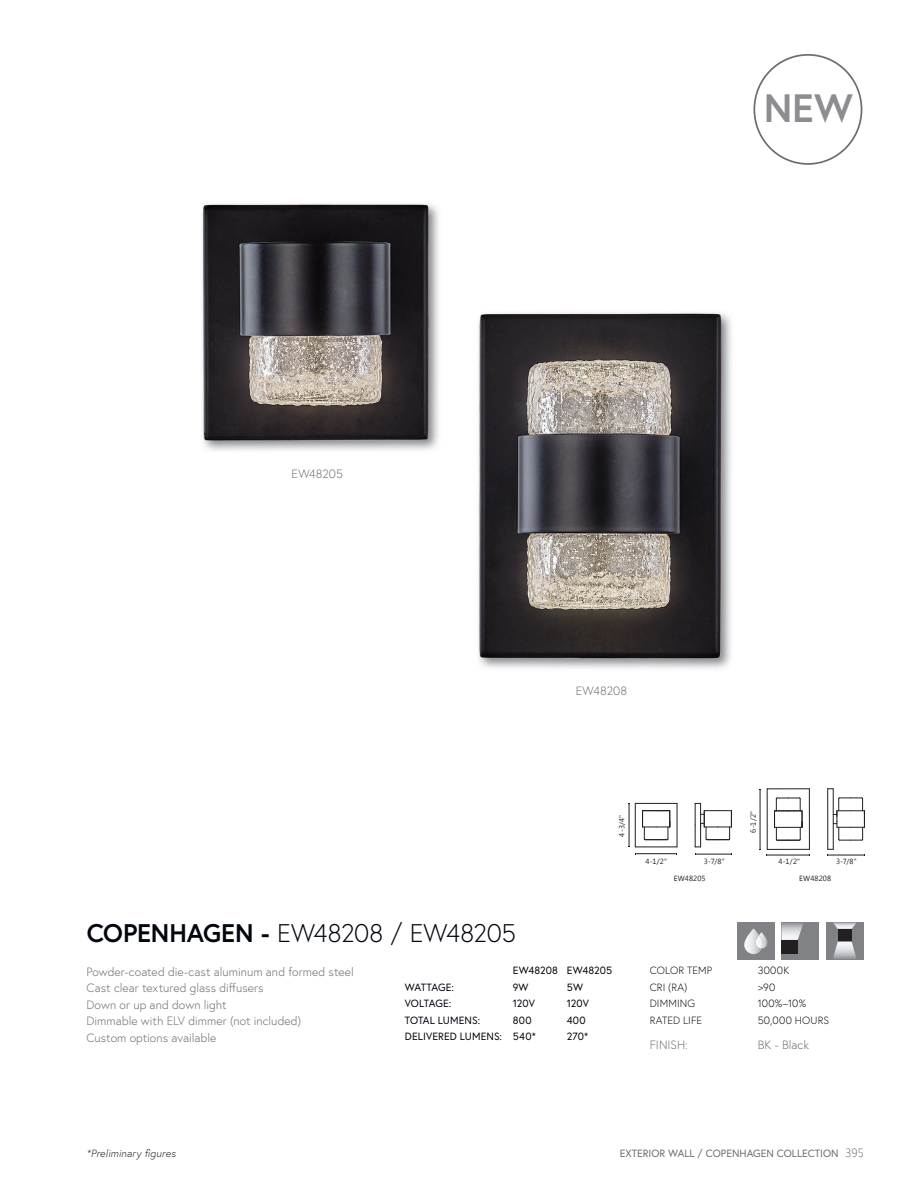
<style>
.page{position:relative;width:918px;height:1188px;background:#fff}
.page>*{position:absolute;margin:0;border:0;box-sizing:border-box;transform-origin:0 0}
.t1{font:700 39.6px "Europa";color:#8b8d90}
.t2{font:300 25.5px "Europa";letter-spacing:-.015em;color:#01060e}
.t3{font:300 12px/16.5px "Europa";letter-spacing:.005em;color:#6c6d70}
.t4{font:10.5px "Europa";letter-spacing:.005em;color:#01060e}
.t5{font:300 10.5px "Europa";letter-spacing:.015em;color:#01060e}
.t6{font:10.5px "Europa";color:#6c6d70}
.t7{font:italic 300 10.5px "Europa";letter-spacing:.015em;color:#231f20}
.t8{font:10.5px "Europa";letter-spacing:-.02em;color:#01060e}
.t9{font:7.5px "Segoe UI";letter-spacing:.02em;color:#231f20}
.s1{font-weight:700}
.s2{font-family:"Segoe UI";font-weight:300;font-size:12px;color:#67676a}
</style>
<div class="page">
<div style="left:826px;top:922px;width:38px;height:38px;background:#808285"></div>
<div style="left:838px;top:929px;width:14px;height:13px;background:#231f20"></div>
<img style="left:833px;top:941px;width:23px;height:18px">
<svg style="left:838px;top:941px;width:14px;height:1px"></svg>
<img style="left:833px;top:922px;width:24px;height:7px">
<div style="left:781px;top:922px;width:38px;height:38px;background:#808285"></div>
<img style="left:781px;top:923px;width:22px;height:17px">
<div style="left:781px;top:940px;width:17px;height:14px;background:#231f20"></div>
<div style="left:737px;top:922px;width:38px;height:38px;background:#808285"></div>
<img style="left:744px;top:928px;width:18px;height:26px">
<img style="left:759px;top:932px;width:8px;height:16px">
<svg style="left:756px;top:935px;width:7px;height:13px"></svg>
<img style="left:202px;top:203px;width:237px;height:248px">
<img style="left:478px;top:312px;width:254px;height:357px">
<hr style="left:677px;top:803px;width:1px;height:44px;background:#231f20">
<hr style="left:635px;top:803px;width:1px;height:44px;background:#231f20">
<svg style="left:642px;top:810px;width:29px;height:30px"></svg>
<hr style="left:635px;top:847px;width:42px;height:1px;background:#231f20">
<hr style="left:635px;top:803px;width:42px;height:1px;background:#231f20">
<svg style="left:695px;top:803px;width:37px;height:45px"></svg>
<hr style="left:629px;top:804px;width:1px;height:43px;background:#201d1e">
<hr style="left:636px;top:853px;width:41px;height:1px;background:#201d1e">
<hr style="left:695px;top:854px;width:36px;height:1px;background:#201d1e">
<hr style="left:827px;top:789px;width:1px;height:60px;background:#231f20">
<hr style="left:809px;top:789px;width:1px;height:60px;background:#231f20">
<hr style="left:767px;top:789px;width:1px;height:60px;background:#231f20">
<hr style="left:833px;top:789px;width:1px;height:60px;background:#231f20">
<hr style="left:767px;top:789px;width:42px;height:1px;background:#231f20">
<hr style="left:767px;top:849px;width:42px;height:1px;background:#231f20">
<svg style="left:774px;top:798px;width:29px;height:43px"></svg>
<svg style="left:833px;top:798px;width:32px;height:43px"></svg>
<hr style="left:760px;top:789px;width:1px;height:60px;background:#201d1e">
<hr style="left:767px;top:855px;width:42px;height:1px;background:#201d1e">
<hr style="left:828px;top:855px;width:37px;height:1px;background:#201d1e">
<svg style="left:828px;top:849px;width:5px;height:7px"></svg>
<div style="left:753px;top:54px;width:109px;height:111px;border:2px solid #6c6d70;border-radius:50%"></div>
<h1 class="t1" style="left:764px;top:82px;width:91px">NEW</h1>
<p class="t3" style="left:292px;top:466px;width:53px">EW48205</p>
<p class="t3" style="left:576px;top:682px;width:53px">EW48208</p>
<h2 class="t2" style="left:87px;top:917px;width:431px"><span class="s1">COPENHAGEN -</span> EW48208 / EW48205</h2>
<p class="t9" style="left:617px;top:837px;width:23px;rotate:-90deg">4-3/4"</p>
<p class="t3" style="left:86px;top:963px;width:269px">Powder-coated die-cast aluminum and formed steel Cast clear textured glass diffusers<br>Down or up and down light<br>Dimmable with ELV dimmer (not included)<br>Custom options available</p>
<p class="t4" style="left:513px;top:964px;width:101px">EW48208 EW48205</p>
<p class="t8" style="left:405px;top:980px;width:51px">WATTAGE:</p>
<p class="t4" style="left:513px;top:980px;width:17px">9W</p>
<p class="t4" style="left:567px;top:980px;width:18px">5W</p>
<p class="t4" style="left:405px;top:997px;width:48px">VOLTAGE:</p>
<p class="t4" style="left:513px;top:997px;width:24px">120V</p>
<p class="t4" style="left:567px;top:997px;width:24px">120V</p>
<p class="t4" style="left:405px;top:1013px;width:77px">TOTAL LUMENS:</p>
<p class="t4" style="left:513px;top:1013px;width:20px">800</p>
<p class="t4" style="left:567px;top:1013px;width:20px">400</p>
<p class="t4" style="left:405px;top:1030px;width:133px">DELIVERED LUMENS: 540*</p>
<p class="t4" style="left:567px;top:1030px;width:23px">270*</p>
<p class="t9" style="left:748px;top:833px;width:23px;rotate:-90deg">6-1/2"</p>
<p class="t9" style="left:646px;top:857px;width:23px">4-1/2"</p>
<p class="t9" style="left:704px;top:857px;width:22px">3-7/8"</p>
<p class="t9" style="left:779px;top:857px;width:23px">4-1/2"</p>
<p class="t9" style="left:836px;top:857px;width:22px">3-7/8"</p>
<p class="t9" style="left:674px;top:874px;width:33px">EW48205</p>
<p class="t9" style="left:799px;top:874px;width:34px">EW48208</p>
<p class="t5" style="left:650px;top:964px;width:64px">COLOR TEMP</p>
<p class="t5" style="left:758px;top:964px;width:33px">3000K</p>
<p class="t5" style="left:650px;top:981px;width:39px">CRI (RA)</p>
<p class="t5" style="left:758px;top:981px;width:19px">&gt;90</p>
<p class="t5" style="left:650px;top:997px;width:47px">DIMMING</p>
<p class="t5" style="left:758px;top:997px;width:50px">100%–10%</p>
<p class="t5" style="left:650px;top:1014px;width:54px">RATED LIFE</p>
<p class="t5" style="left:758px;top:1014px;width:73px">50,000 HOURS</p>
<p class="t3" style="left:650px;top:1036px;width:40px">FINISH:</p>
<p class="t3" style="left:758px;top:1036px;width:53px">BK - Black</p>
<p class="t7" style="left:86px;top:1146px;width:91px">*Preliminary figures</p>
<p class="t6" style="left:620px;top:1146px;width:246px">EXTERIOR WALL / COPENHAGEN COLLECTION <span class="s2">395</span></p>
</div>
